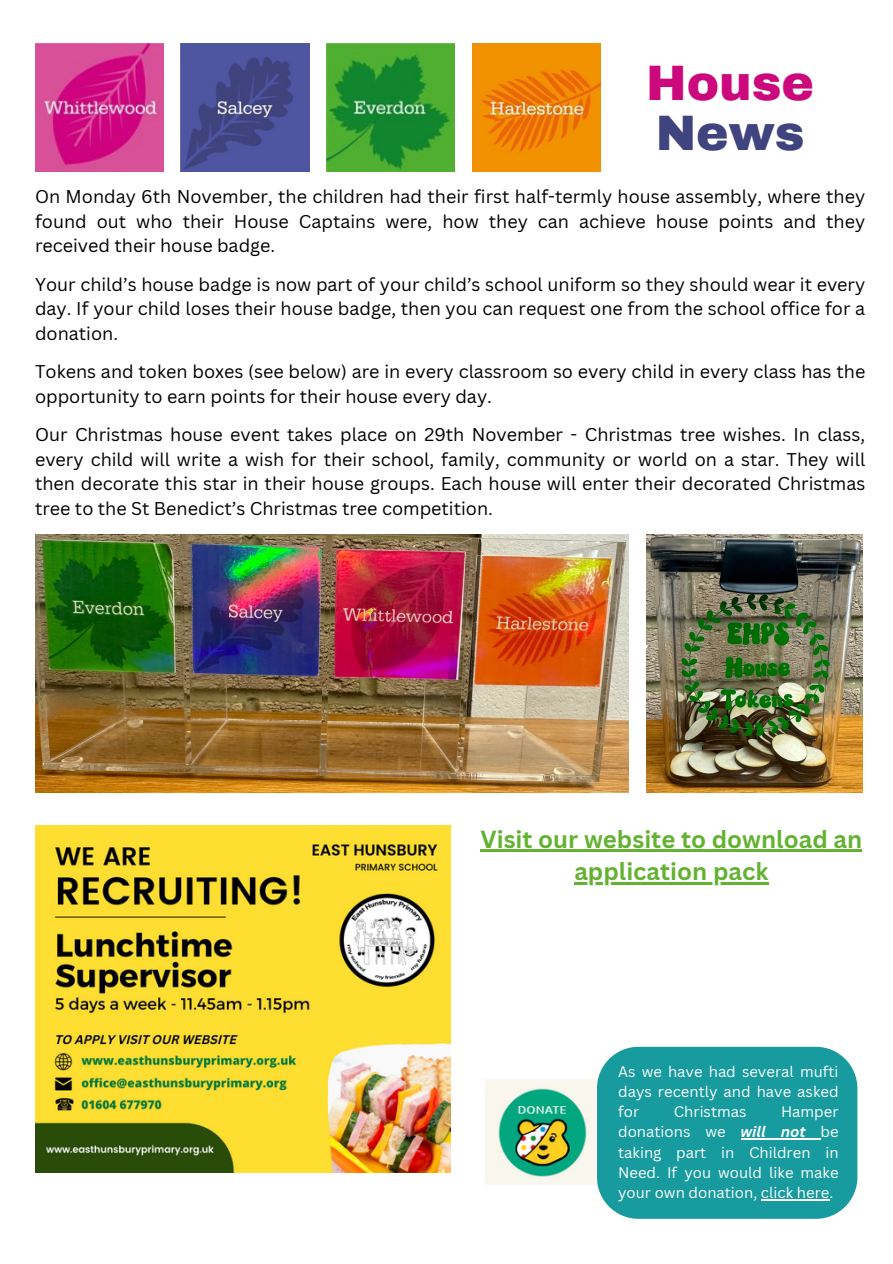
<style>
.page{position:relative;width:893px;height:1264px;background:#fff}
.page>*{position:absolute;margin:0;border:0;box-sizing:border-box;transform-origin:0 0}
.t1{font:900 48.75px "Archivo";color:#cb097d}
.t2{font:900 48.75px "Archivo";color:#3f447f}
.t3{font:700 24px/32.5px "Canva Sans";color:#63b231;text-align:center}
.t4{font:18px/24.5px "Canva Sans";color:#000;text-align:justify}
.t5{font:14.85px/20.2px "Canva Sans";color:#fff;text-align:justify}
.s1{font-weight:700;font-style:italic}
</style>
<div class="page">
<img style="left:35px;top:43px;width:128px;height:128px">
<img style="left:181px;top:43px;width:128px;height:128px">
<img style="left:327px;top:43px;width:128px;height:129px">
<img style="left:472px;top:43px;width:129px;height:128px">
<img style="left:35px;top:535px;width:594px;height:257px">
<img style="left:646px;top:535px;width:216px;height:257px">
<img style="left:35px;top:825px;width:415px;height:347px">
<hr style="left:480px;top:849px;width:382px;height:3px;background:#63b231">
<hr style="left:574px;top:882px;width:194px;height:2px;background:#63b231">
<img style="left:485px;top:1079px;width:110px;height:105px">
<div style="left:597px;top:1046px;width:260px;height:172px;background:#179b9e;border-radius:42px"></div>
<hr style="left:740px;top:1138px;width:80px;height:1px;background:#fff">
<hr style="left:761px;top:1199px;width:68px;height:1px;background:#fff">
<p class="t1" style="left:646px;top:57px;width:169px">House</p>
<p class="t2" style="left:655px;top:107px;width:150px">News</p>
<p class="t4" style="left:35px;top:184px;width:831px">On Monday 6th November, the children had their first half-termly house assembly, where they found out who their House Captains were, how they can achieve house points and they received their house badge.</p>
<p class="t4" style="left:35px;top:272px;width:831px">Your child’s house badge is now part of your child’s school uniform so they should wear it every day. If your child loses their house badge, then you can request one from the school office for a donation.</p>
<p class="t4" style="left:35px;top:359px;width:831px">Tokens and token boxes (see below) are in every classroom so every child in every class has the opportunity to earn points for their house every day.</p>
<p class="t4" style="left:35px;top:422px;width:831px">Our Christmas house event takes place on 29th November - Christmas tree wishes. In class, every child will write a wish for their school, family, community or world on a star. They will then decorate this star in their house groups. Each house will enter their decorated Christmas tree to the St Benedict’s Christmas tree competition.</p>
<p class="t3" style="left:480px;top:822px;width:383px">Visit our website to download an application pack</p>
<p class="t5" style="left:618px;top:1060px;width:222px">As we have had several mufti days recently and have asked for</p>
<p class="t5" style="left:673px;top:1101px;width:74px">Christmas</p>
<p class="t5" style="left:618px;top:1101px;width:222px;text-indent:163px">Hamper donations we <span class="s1">will not</span> be taking part in Children in Need. If you would like make your own donation, click here.</p>
</div>
